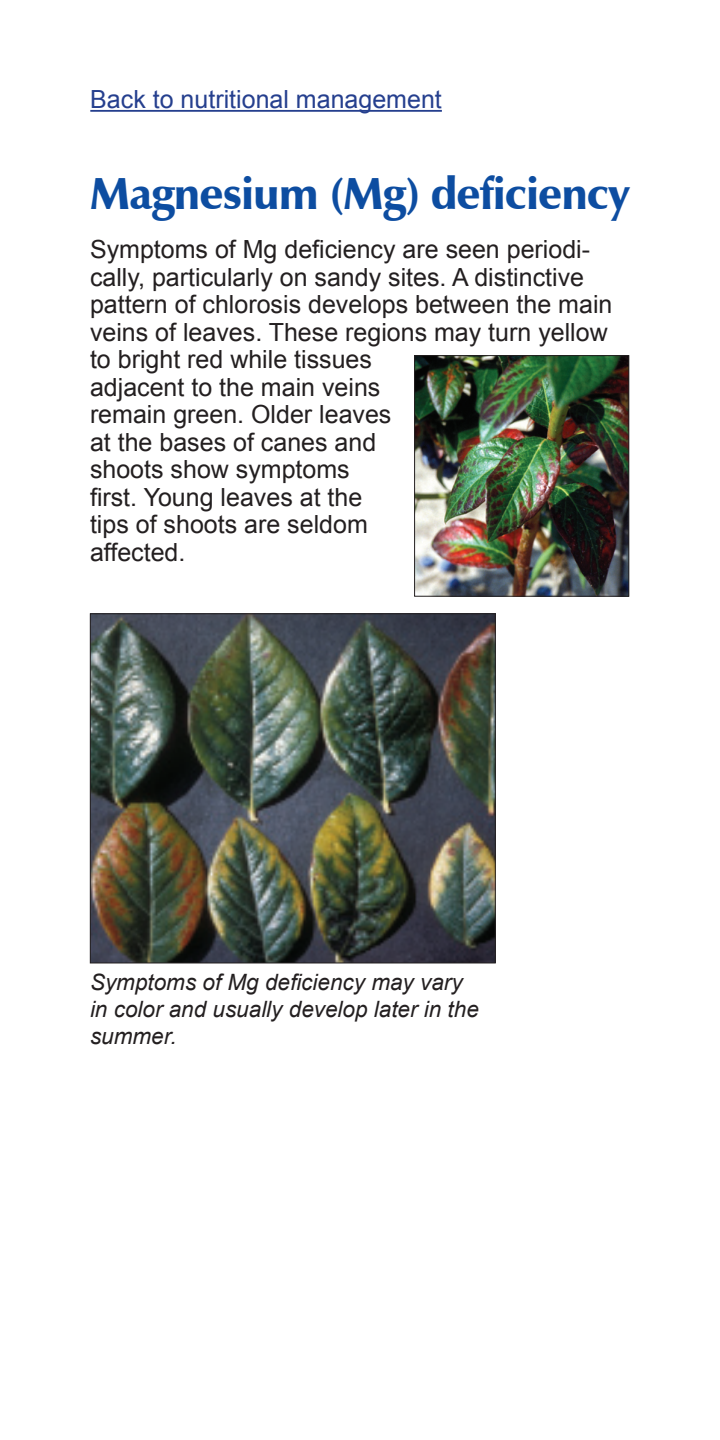
<style>
.page{position:relative;width:720px;height:1440px;background:#fff}
.page>*{position:absolute;margin:0;border:0;box-sizing:border-box;transform-origin:0 0}
.Header_-_blue_-_j{font:900 45px "Zapf Humanist 601 BT";letter-spacing:-.02em;color:#0d4da1}
.Normal_text{font:25px/27.5px "Arial";color:#231f20}
.t1{font:25px "Arial";color:#253f8e}
.Photo_caption{font:italic 22.5px/27px "Arial";color:#231f20}
</style>
<div class="page">
<hr style="left:90px;top:110px;width:352px;height:2px;background:#253f8e">
<img style="left:416px;top:357px;width:211px;height:238px">
<div style="left:414px;top:355px;width:215px;height:242px;border:1px solid #231f20"></div>
<img style="left:92px;top:615px;width:402px;height:346px">
<div style="left:90px;top:613px;width:406px;height:350px;border:1px solid #231f20"></div>
<p class="t1" style="left:90px;top:83px;width:353px">Back to nutritional management</p>
<p class="Header_-_blue_-_j" style="left:90px;top:165px;width:541px">Magnesium (Mg) deficiency</p>
<p class="Normal_text" style="left:90px;top:236px;width:524px">Symptoms of Mg deficiency are seen periodi&shy;cally, particularly on sandy sites. A distinctive pattern of chlorosis develops between the main veins of leaves. These regions may turn yellow to bright red while tissues<br>adjacent to the main veins<br>remain green. Older leaves<br>at the bases of canes and<br>shoots show symptoms<br>first. Young leaves at the<br>tips of shoots are seldom<br>affected.</p>
<p class="Photo_caption" style="left:90px;top:969px;width:390px">Symptoms of Mg deficiency may vary in color and usually develop later in the summer.</p>
</div>
